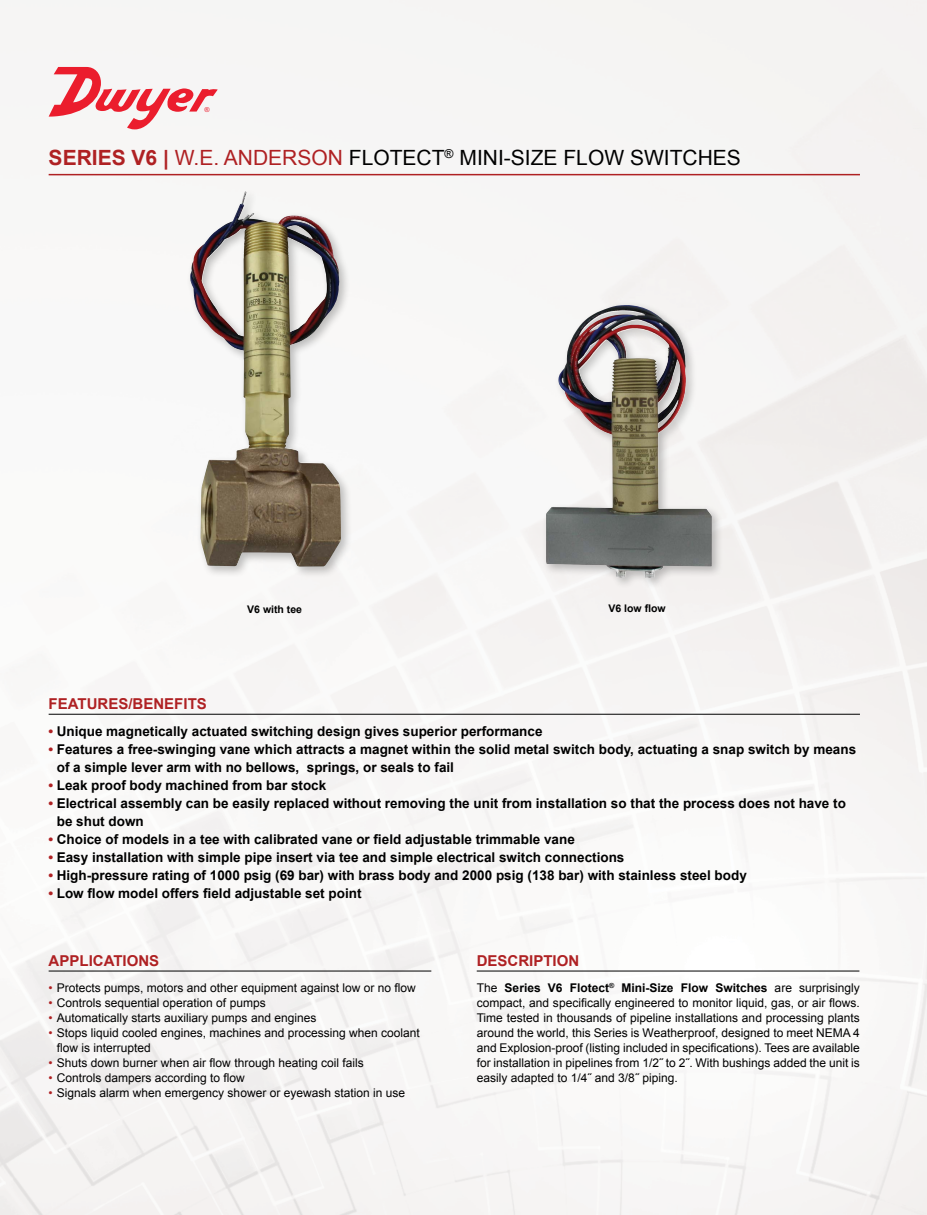
<style>
.page{position:relative;width:927px;height:1215px;background:#fff}
.page>*{position:absolute;margin:0;border:0;box-sizing:border-box;transform-origin:0 0}
.t1{font:21px "Arial";color:#000}
.t2{font:700 15px "Arial";color:#af2123}
.t3{font:700 13.5px/18px "Arial";color:#000}
.t4{font:12px/15px "Arial";color:#000;text-align:justify}
.t5{font:700 10.5px "Arial";color:#000}
.s1{font-weight:700;color:#af2123}
.s2{color:#af2123}
.s3{font-weight:700}
</style>
<div class="page">
<div style="left:0;top:0;width:926px;height:1215px;background:#f7f5f5"></div>
<hr style="left:49px;top:174px;width:810px;height:1px;background:#af2123">
<hr style="left:49px;top:714px;width:810px;height:1px;background:#000">
<hr style="left:476px;top:971px;width:383px;height:1px;background:#000">
<hr style="left:49px;top:971px;width:382px;height:1px;background:#000">
<div style="left:186px;top:188px;width:166px;height:391px;background:#000;opacity:.25"></div>
<img style="left:190px;top:191px;width:151px;height:376px">
<div style="left:541px;top:301px;width:182px;height:289px;background:#000;opacity:.25"></div>
<img style="left:546px;top:305px;width:165px;height:273px">
<svg style="left:49px;top:67px;width:169px;height:62px"></svg>
<h1 class="t1" style="left:49px;top:143px;width:693px"><span class="s1">SERIES V6 |</span> <span class="s2">W.E. ANDERSON</span> FLOTECT<sup>®</sup> MINI-SIZE FLOW SWITCHES</h1>
<p class="t2" style="left:49px;top:694px;width:160px">FEATURES/BENEFITS</p>
<p class="t5" style="left:247px;top:602px;width:56px">V6 with tee</p>
<p class="t5" style="left:608px;top:602px;width:59px">V6 low flow</p>
<p class="t3" style="left:49px;top:723px;width:495px"><span class="s2">•</span> Unique magnetically actuated switching design gives superior performance</p>
<p class="t3" style="left:57px;top:741px;width:800px;text-indent:-8px"><span class="s2">•</span> Features a free-swinging vane which attracts a magnet within the solid metal switch body, actuating a snap switch by means of a simple lever arm with no bellows, springs, or seals to fail</p>
<p class="t3" style="left:49px;top:777px;width:279px"><span class="s2">•</span> Leak proof body machined from bar stock</p>
<p class="t3" style="left:57px;top:795px;width:790px;text-indent:-8px"><span class="s2">•</span> Electrical assembly can be easily replaced without removing the unit from installation so that the process does not have to be shut down</p>
<p class="t3" style="left:49px;top:831px;width:527px"><span class="s2">•</span> Choice of models in a tee with calibrated vane or field adjustable trimmable vane</p>
<p class="t3" style="left:49px;top:849px;width:577px"><span class="s2">•</span> Easy installation with simple pipe insert via tee and simple electrical switch connections</p>
<p class="t3" style="left:49px;top:867px;width:699px"><span class="s2">•</span> High-pressure rating of 1000 psig (69 bar) with brass body and 2000 psig (138 bar) with stainless steel body</p>
<p class="t3" style="left:49px;top:885px;width:314px"><span class="s2">•</span> Low flow model offers field adjustable set point</p>
<p class="t2" style="left:49px;top:951px;width:112px">APPLICATIONS</p>
<p class="t2" style="left:476px;top:951px;width:104px">DESCRIPTION</p>
<p class="t4" style="left:49px;top:980px;width:368px"><span class="s2">•</span> Protects pumps, motors and other equipment against low or no flow</p>
<p class="t4" style="left:49px;top:995px;width:218px"><span class="s2">•</span> Controls sequential operation of pumps</p>
<p class="t4" style="left:49px;top:1010px;width:269px"><span class="s2">•</span> Automatically starts auxiliary pumps and engines</p>
<p class="t4" style="left:57px;top:1025px;width:364px;text-indent:-8px"><span class="s2">•</span> Stops liquid cooled engines, machines and processing when coolant flow is interrupted</p>
<p class="t4" style="left:49px;top:1055px;width:316px"><span class="s2">•</span> Shuts down burner when air flow through heating coil fails</p>
<p class="t4" style="left:49px;top:1070px;width:198px"><span class="s2">•</span> Controls dampers according to flow</p>
<p class="t4" style="left:49px;top:1085px;width:358px"><span class="s2">•</span> Signals alarm when emergency shower or eyewash station in use</p>
<p class="t4" style="left:476px;top:980px;width:384px">The <span class="s3">Series V6 Flotect</span><sup>®</sup> <span class="s3">Mini-Size Flow Switches</span> are surprisingly compact, and specifically engineered to monitor liquid, gas, or air flows.<br>Time tested in thousands of pipeline installations and processing plants around the world, this Series is Weatherproof, designed to meet NEMA 4 and Explosion-proof (listing included in specifications). Tees are available for installation in pipelines from 1/2˝ to 2˝. With bushings added the unit is easily adapted to 1/4˝ and 3/8˝ piping.</p>
</div>
